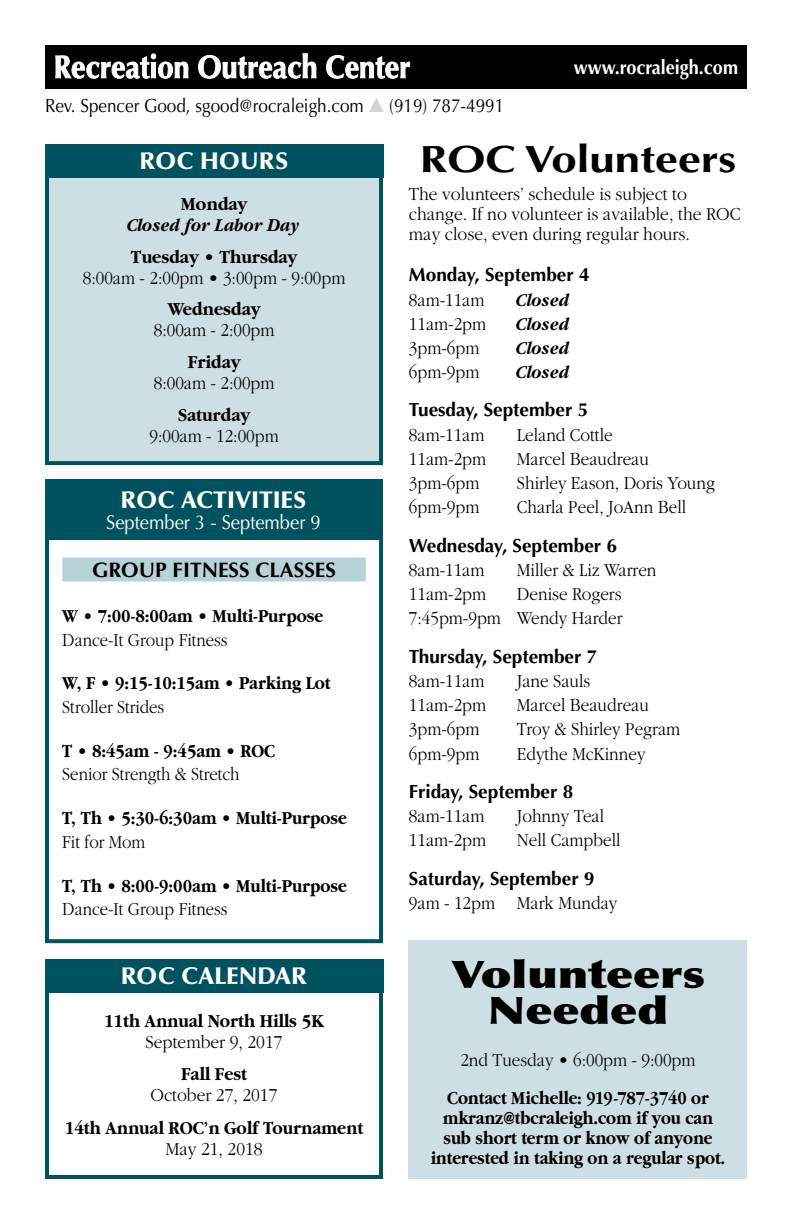
<style>
.page{position:relative;width:792px;height:1224px;background:#fff}
.page>*{position:absolute;margin:0;border:0;box-sizing:border-box;transform-origin:0 0}
.t1{font:900 38px/36px "Optima";letter-spacing:-.005em;color:#000;text-align:center;scale:1.25 1}
.t2{font:700 38px "Optima";color:#000;scale:1.2 1}
.t3{font:900 24px "Optima";letter-spacing:.005em;color:#fff}
.t4{font:700 21px "Optima";color:#000}
.t5{font:20px "Optima";color:#fff;scale:.92 1}
.t6{font:700 20px "Optima";color:#fff;scale:.9 1}
.t7{font:300 19px/24.2px "Garamond";color:#000;text-align:right;scale:.9 1}
.t8{font:300 19px/20px "Garamond";color:#000;scale:.92 1}
.t9{font:700 19px "Garamond";letter-spacing:-.005em;color:#000;scale:.88 1}
.t10{font:700 19px/20px "Garamond";letter-spacing:-.005em;color:#000;text-align:center;scale:.87 1}
.t11{font:700 19px "Optima";color:#000}
.t12{font:300 19px "Garamond";color:#000;scale:.88 1}
.t13{font:700 19px "Garamond";letter-spacing:-.005em;color:#000;scale:.9 1}
.t14{font:19px "Optima";color:#000;scale:.9 1}
.t15{font:700 19px "Garamond";letter-spacing:-.005em;color:#000;scale:.92 1}
.t16{font:italic 700 19px "Garamond";letter-spacing:.005em;color:#000;scale:.88 1}
.s1{color:#d1d3d4}
</style>
<div class="page">
<div style="left:45px;top:45px;width:702px;height:43px;background:#000"></div>
<svg style="left:55px;top:53px;width:133px;height:26px"></svg>
<svg style="left:198px;top:53px;width:118px;height:26px"></svg>
<svg style="left:326px;top:55px;width:84px;height:24px"></svg>
<div style="left:409px;top:940px;width:338px;height:239px;background:#cddfe2"></div>
<div style="left:45px;top:480px;width:338px;height:463px;border:4px solid #00535e"></div>
<div style="left:45px;top:480px;width:337px;height:60px;background:#00535e"></div>
<div style="left:62px;top:557px;width:304px;height:24px;background:#b8d3d7"></div>
<div style="left:45px;top:959px;width:338px;height:220px;border:4px solid #00535e"></div>
<div style="left:45px;top:144px;width:338px;height:321px;background:#cddfe2;border:4px solid #00535e"></div>
<div style="left:45px;top:144px;width:338px;height:33px;background:#00535e"></div>
<div style="left:45px;top:959px;width:338px;height:33px;background:#00535e"></div>
<p class="t14" style="left:45px;top:95px;width:512px">Rev. Spencer Good, sgood@rocraleigh.com <span class="s1">▲</span> (919) 787-4991</p>
<p class="t6" style="left:574px;top:55px;width:184px">www.rocraleigh.com</p>
<p class="t3" style="left:140px;top:147px;width:150px">ROC HOURS</p>
<p class="t15" style="left:181px;top:193px;width:74px">Monday</p>
<p class="t16" style="left:128px;top:214px;width:198px">Closed for Labor Day</p>
<p class="t15" style="left:131px;top:246px;width:182px">Tuesday • Thursday</p>
<p class="t7" style="left:83px;top:266px;width:293px">8:00am - 2:00pm • 3:00pm - 9:00pm</p>
<p class="t15" style="left:168px;top:299px;width:102px">Wednesday</p>
<p class="t7" style="left:154px;top:318px;width:136px">8:00am - 2:00pm</p>
<p class="t15" style="left:188px;top:352px;width:59px">Friday</p>
<p class="t7" style="left:154px;top:371px;width:136px">8:00am - 2:00pm</p>
<p class="t15" style="left:178px;top:404px;width:80px">Saturday</p>
<p class="t7" style="left:150px;top:424px;width:145px">9:00am - 12:00pm</p>
<p class="t3" style="left:121px;top:486px;width:77px">ROC ACT</p>
<p class="t3" style="left:227px;top:486px;width:81px">IVITIES</p>
<p class="t5" style="left:106px;top:511px;width:235px">September 3 - September 9</p>
<p class="t4" style="left:92px;top:558px;width:103px">Group Fitness</p>
<p class="t4" style="left:255px;top:558px;width:26px">Classes</p>
<p class="t9" style="left:62px;top:605px;width:298px">W • 7:00-8:00am • Multi-Purpose</p>
<p class="t12" style="left:62px;top:629px;width:189px">Dance-It Group Fitness</p>
<p class="t9" style="left:62px;top:673px;width:306px">W, F • 9:15-10:15am • Parking Lot</p>
<p class="t12" style="left:62px;top:697px;width:117px">Stroller Strides</p>
<p class="t9" style="left:62px;top:740px;width:244px">T • 8:45am - 9:45am • ROC</p>
<p class="t12" style="left:62px;top:764px;width:203px">Senior Strength &amp; Stretch</p>
<p class="t9" style="left:62px;top:808px;width:325px">T, Th • 5:30-6:30am • Multi-Purpose</p>
<p class="t12" style="left:62px;top:831px;width:96px">Fit for Mom</p>
<p class="t9" style="left:62px;top:875px;width:325px">T, Th • 8:00-9:00am • Multi-Purpose</p>
<p class="t12" style="left:62px;top:899px;width:189px">Dance-It Group Fitness</p>
<p class="t3" style="left:121px;top:962px;width:188px">ROC CALENDAR</p>
<p class="t13" style="left:104px;top:1010px;width:246px">11th Annual North Hills 5K</p>
<p class="t8" style="left:145px;top:1032px;width:150px">September 9, 2017</p>
<p class="t13" style="left:181px;top:1063px;width:75px">Fall Fest</p>
<p class="t8" style="left:151px;top:1085px;width:139px">October 27, 2017</p>
<p class="t13" style="left:65px;top:1117px;width:333px">14th Annual ROC’n Golf Tournament</p>
<p class="t8" style="left:165px;top:1139px;width:107px">May 21, 2018</p>
<h1 class="t2" style="left:420px;top:137px;width:265px">ROC Volunteers</h1>
<p class="t8" style="left:409px;top:184px;width:362px">The volunteers’ schedule is subject to change. If no volunteer is available, the ROC may close, even during regular hours.</p>
<p class="t11" style="left:409px;top:264px;width:182px">Monday, September 4</p>
<p class="t7" style="left:409px;top:288px;width:85px">8am-11am</p>
<p class="t16" style="left:517px;top:289px;width:62px">Closed</p>
<p class="t7" style="left:409px;top:312px;width:87px">11am-2pm</p>
<p class="t16" style="left:517px;top:314px;width:62px">Closed</p>
<p class="t7" style="left:409px;top:336px;width:80px">3pm-6pm</p>
<p class="t16" style="left:517px;top:338px;width:62px">Closed</p>
<p class="t7" style="left:409px;top:360px;width:80px">6pm-9pm</p>
<p class="t16" style="left:517px;top:362px;width:62px">Closed</p>
<p class="t11" style="left:409px;top:399px;width:181px">Tuesday, September 5</p>
<p class="t7" style="left:409px;top:423px;width:85px">8am-11am</p>
<p class="t7" style="left:517px;top:423px;width:108px">Leland Cottle</p>
<p class="t7" style="left:409px;top:447px;width:87px">11am-2pm</p>
<p class="t7" style="left:517px;top:447px;width:148px">Marcel Beaudreau</p>
<p class="t7" style="left:409px;top:471px;width:80px">3pm-6pm</p>
<p class="t7" style="left:517px;top:471px;width:222px">Shirley Eason, Doris Young</p>
<p class="t7" style="left:409px;top:495px;width:80px">6pm-9pm</p>
<p class="t7" style="left:517px;top:495px;width:190px">Charla Peel, JoAnn Bell</p>
<p class="t11" style="left:409px;top:534px;width:210px">Wednesday, September 6</p>
<p class="t7" style="left:409px;top:558px;width:85px">8am-11am</p>
<p class="t7" style="left:517px;top:558px;width:157px">Miller &amp; Liz Warren</p>
<p class="t7" style="left:409px;top:582px;width:87px">11am-2pm</p>
<p class="t7" style="left:409px;top:582px;width:239px">Denise Rogers<br>7:45pm-9pm Wendy Harder</p>
<p class="t11" style="left:409px;top:645px;width:190px">Thursday, September 7</p>
<p class="t7" style="left:409px;top:669px;width:85px">8am-11am</p>
<p class="t7" style="left:517px;top:669px;width:83px">Jane Sauls</p>
<p class="t7" style="left:409px;top:693px;width:87px">11am-2pm</p>
<p class="t7" style="left:517px;top:693px;width:148px">Marcel Beaudreau</p>
<p class="t7" style="left:409px;top:717px;width:80px">3pm-6pm</p>
<p class="t7" style="left:517px;top:717px;width:183px">Troy &amp; Shirley Pegram</p>
<p class="t7" style="left:409px;top:742px;width:80px">6pm-9pm</p>
<p class="t7" style="left:517px;top:742px;width:144px">Edythe McKinney</p>
<p class="t11" style="left:409px;top:780px;width:166px">Friday, September 8</p>
<p class="t7" style="left:409px;top:804px;width:85px">8am-11am</p>
<p class="t7" style="left:517px;top:804px;width:98px">Johnny Teal</p>
<p class="t7" style="left:409px;top:829px;width:87px">11am-2pm</p>
<p class="t7" style="left:517px;top:829px;width:117px">Nell Campbell</p>
<p class="t11" style="left:409px;top:867px;width:187px">Saturday, September 9</p>
<p class="t7" style="left:409px;top:891px;width:233px">9am - 12pm Mark Munday</p>
<h1 class="t1" style="left:451px;top:957px;width:205px">Volunteers<br>Needed</h1>
<p class="t7" style="left:460px;top:1048px;width:263px">2nd Tuesday • 6:00pm - 9:00pm</p>
<p class="t10" style="left:431px;top:1088px;width:340px">Contact Michelle: 919-787-3740 or mkranz@tbcraleigh.com if you can sub short term or know of anyone interested in taking on a regular spot.</p>
</div>
